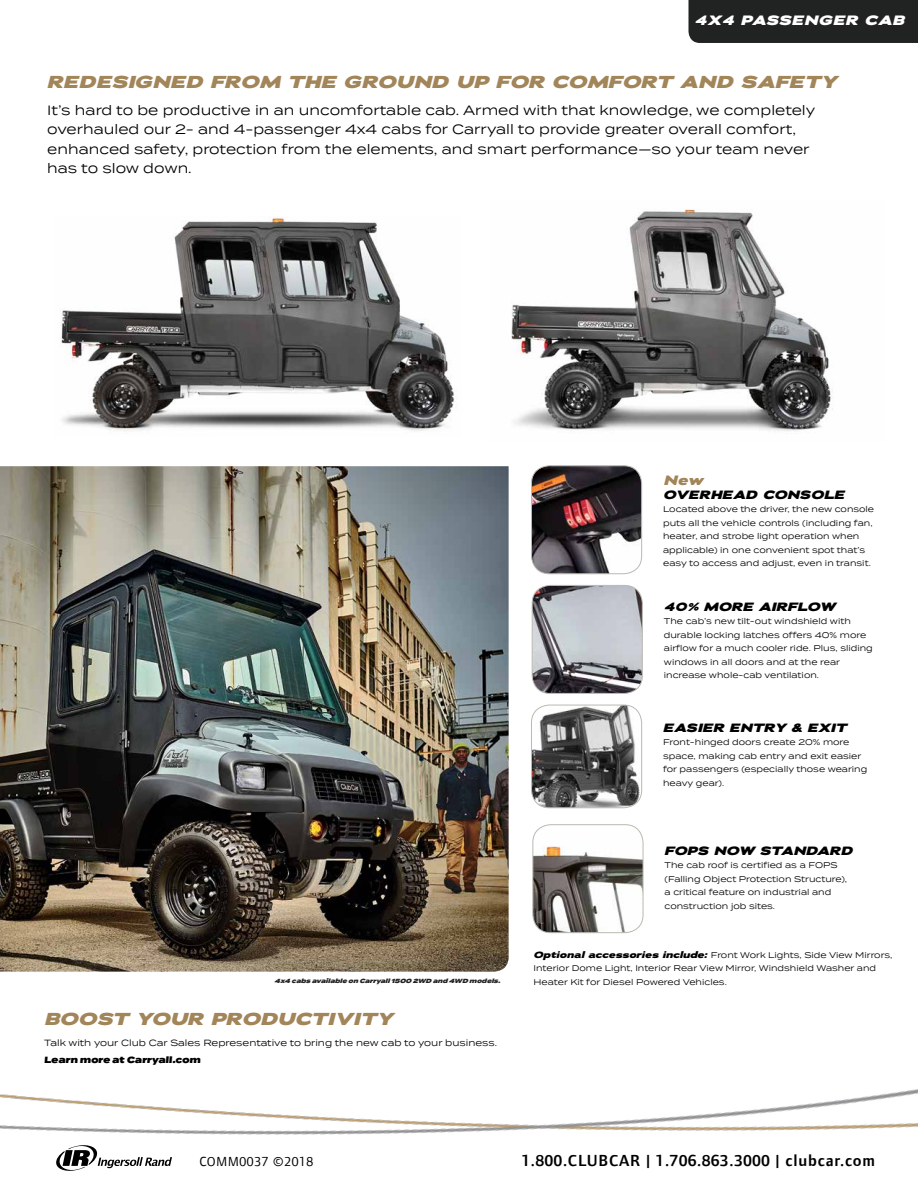
<style>
.page{position:relative;width:918px;height:1188px;background:#fff}
.page>*{position:absolute;margin:0;border:0;box-sizing:border-box;transform-origin:0 0}
.t1{font:italic 800 17.25px "Adrianna Extended";letter-spacing:.015em;color:#a28559}
.t2{font:600 16.5px "Foundry Form Sans";letter-spacing:.05em;color:#000}
.t3{font:13.5px/19.5px "Termina";color:#000}
.t4{font:italic 800 13.5px "Adrianna Extended";letter-spacing:.04em;color:#fff}
.t5{font:13.5px "Foundry Form Sans";letter-spacing:.05em;color:#000}
.t6{font:italic 800 13.5px "Adrianna Extended";color:#a28559}
.t7{font:italic 800 12px "Adrianna Extended";letter-spacing:.015em;color:#000}
.t8{font:9px "Termina";color:#000}
.t9{font:900 9px "Termina";color:#000}
.t10{font:8.25px/13.5px "Termina";color:#000}
.t11{font:italic 900 6px "Termina";color:#212322}
.s1{font-family:"Adrianna Extended";font-weight:800;font-style:italic;font-size:9px}
</style>
<div class="page">
<img style="left:0;top:872px;width:918px;height:263px">
<div style="left:0;top:464px;width:511px;height:509px;background:#000;opacity:.1"></div>
<img style="left:531px;top:466px;width:111px;height:108px">
<div style="left:531px;top:466px;width:111px;height:108px;border:1px solid #babab1;border-radius:18px"></div>
<img style="left:532px;top:585px;width:110px;height:108px">
<div style="left:532px;top:585px;width:111px;height:109px;border:1px solid #babab1;border-radius:18px"></div>
<img style="left:531px;top:705px;width:111px;height:103px">
<div style="left:531px;top:705px;width:111px;height:103px;border:1px solid #babab1;border-radius:18px"></div>
<img style="left:533px;top:825px;width:110px;height:108px">
<div style="left:533px;top:825px;width:110px;height:108px;border:1px solid #babab1;border-radius:18px"></div>
<img style="left:61px;top:217px;width:393px;height:214px">
<img style="left:511px;top:208px;width:322px;height:223px">
<svg style="left:56px;top:1145px;width:116px;height:26px"></svg>
<div style="left:688px;top:0;width:230px;height:43px;background:#212322"></div>
<h3 class="t4" style="left:694px;top:11px;width:211px">4X4 PASSENGER CAB</h3>
<h1 class="t1" style="left:47px;top:70px;width:791px">REDESIGNED FROM THE GROUND UP FOR COMFORT AND SAFETY</h1>
<p class="t3" style="left:47px;top:100px;width:770px">It’s hard to be productive in an uncomfortable cab. Armed with that knowledge, we completely overhauled our 2- and 4-passenger 4x4 cabs for Carryall to provide greater overall comfort, enhanced safety, protection from the elements, and smart performance—so your team never has to slow down.</p>
<h3 class="t6" style="left:664px;top:471px;width:41px">New</h3>
<h3 class="t7" style="left:663px;top:487px;width:183px">OVERHEAD CONSOLE</h3>
<p class="t10" style="left:663px;top:502px;width:213px">Located above the driver, the new console puts all the vehicle controls (including fan, heater, and strobe light operation when applicable) in one convenient spot that’s easy to access and adjust, even in transit.</p>
<h3 class="t7" style="left:664px;top:599px;width:173px">40% MORE AIRFLOW</h3>
<p class="t10" style="left:664px;top:614px;width:210px">The cab’s new tilt-out windshield with durable locking latches offers 40% more airflow for a much cooler ride. Plus, sliding windows in all doors and at the rear increase whole-cab ventilation.</p>
<h3 class="t7" style="left:663px;top:720px;width:185px">EASIER ENTRY &amp; EXIT</h3>
<p class="t10" style="left:663px;top:735px;width:206px">Front-hinged doors create 20% more space, making cab entry and exit easier for passengers (especially those wearing heavy gear).</p>
<p class="t11" style="left:274px;top:977px;width:230px">4x4 cabsavailableonCarryall1500 2WD and4WD models.</p>
<h1 class="t1" style="left:44px;top:1008px;width:350px">BOOST YOUR PRODUCTIVITY</h1>
<p class="t8" style="left:44px;top:1037px;width:454px">Talk with your Club Car Sales Representative to bring the new cab to your business.</p>
<p class="t9" style="left:44px;top:1053px;width:159px">Learn more at Carryall.com</p>
<h3 class="t7" style="left:665px;top:842px;width:190px">FOPS NOW STANDARD</h3>
<p class="t10" style="left:665px;top:858px;width:184px">The cab roof is certified as a FOPS (Falling Object Protection Structure), a critical feature on industrial and construction job sites.</p>
<p class="t10" style="left:534px;top:948px;width:360px"><span class="s1">Optional accessories include:</span> Front Work Lights, Side View Mirrors,<br>Interior Dome Light, Interior Rear View Mirror, Windshield Washer and<br>Heater Kit for Diesel Powered Vehicles.</p>
<h3 class="t5" style="left:199px;top:1154px;width:115px">COMM0037 ©2018</h3>
<h2 class="t2" style="left:522px;top:1151px;width:355px">1.800.CLUBCAR | 1.706.863.3000 | clubcar.com</h2>
</div>
